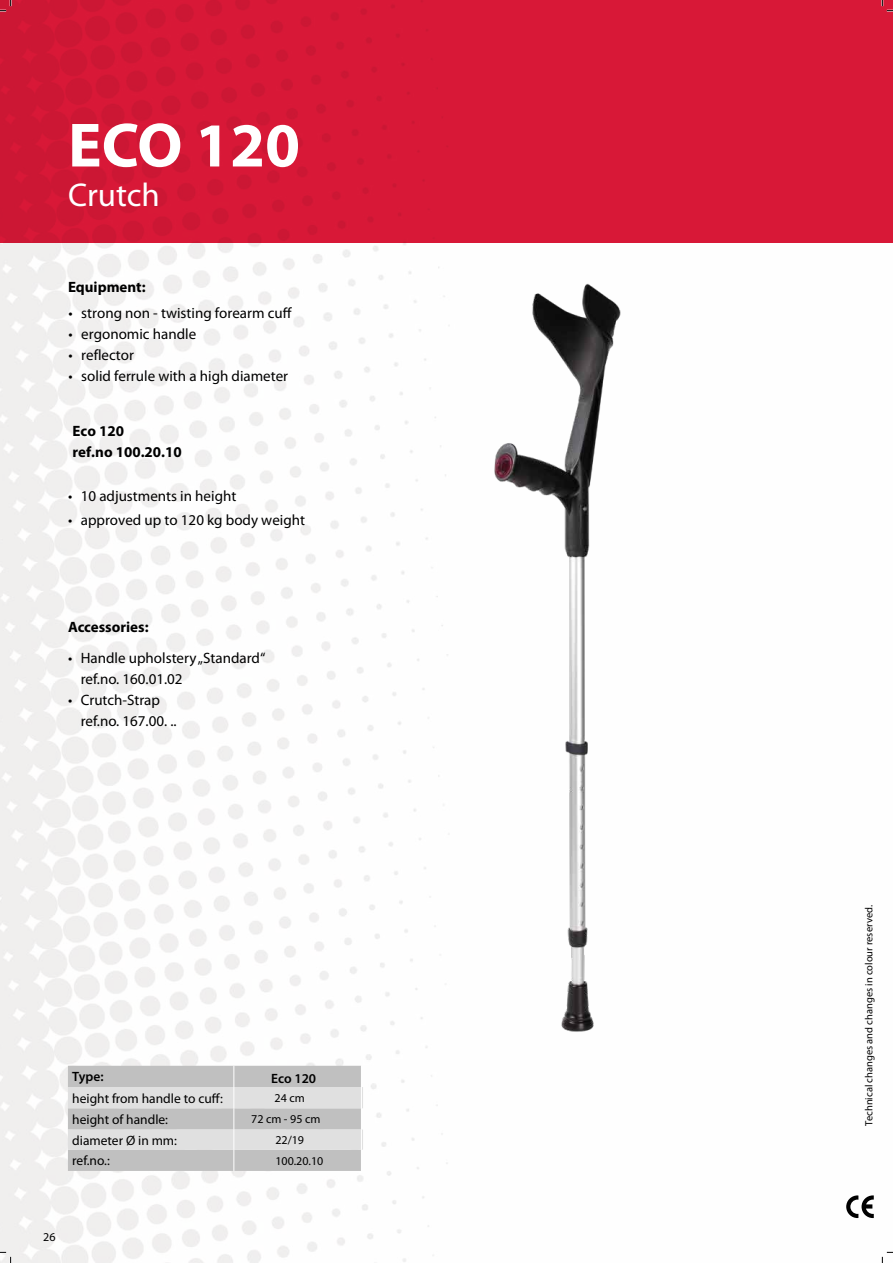
<style>
.page{position:relative;width:893px;height:1263px;background:#fff}
.page>*{position:absolute;margin:0;border:0;box-sizing:border-box;transform-origin:0 0}
.t1{font:700 63px "Myriad Pro";color:#fff}
.t2{font:33px "Myriad Pro";color:#fff}
.t3{font:15px/21px "Myriad Pro";color:#000}
.t4{font:700 15px/21px "Myriad Pro";color:#000}
.t5{font:13.5px "Myriad Pro";color:#000}
.t6{font:600 13.5px "Myriad Pro";color:#000}
.t7{font:12px "Myriad Pro";color:#000}
.t8{font:10.5px "Myriad Pro";color:#000}
</style>
<div class="page">
<img style="left:0;top:0;width:893px;height:1263px">
<svg style="left:846px;top:1195px;width:28px;height:23px"></svg>
<img style="left:469px;top:269px;width:214px;height:773px">
<svg style="left:68px;top:1066px;width:295px;height:105px;background:#cdcdcd"></svg>
<svg style="left:489px;top:1108px;width:1px;height:105px"></svg>
<svg style="left:0;top:0;width:12px;height:12px"></svg>
<svg style="left:0;top:1251px;width:12px;height:12px"></svg>
<svg style="left:881px;top:0;width:12px;height:12px"></svg>
<svg style="left:881px;top:1251px;width:12px;height:12px"></svg>
<h1 class="t1" style="left:68px;top:104px;width:234px">ECO 120</h1>
<h2 class="t2" style="left:68px;top:175px;width:93px">Crutch</h2>
<p class="t4" style="left:68px;top:276px;width:79px">Equipment:</p>
<p class="t3" style="left:69px;top:302px;width:225px">• strong non - twisting forearm cuff</p>
<p class="t3" style="left:69px;top:323px;width:129px">• ergonomic handle</p>
<p class="t3" style="left:69px;top:344px;width:67px">• reflector</p>
<p class="t3" style="left:69px;top:365px;width:221px">• solid ferrule with a high diameter</p>
<p class="t4" style="left:73px;top:420px;width:111px">Eco 120<br>ref.no 100.20.10</p>
<p class="t3" style="left:68px;top:486px;width:170px">• 10 adjustments in height</p>
<p class="t3" style="left:68px;top:509px;width:238px">• approved up to 120 kg body weight</p>
<p class="t4" style="left:68px;top:616px;width:82px">Accessories:</p>
<p class="t3" style="left:81px;top:647px;width:186px;text-indent:-13px">• Handle upholstery „Standard“ ref.no. 160.01.02</p>
<p class="t3" style="left:81px;top:689px;width:97px;text-indent:-13px">• Crutch-Strap ref.no. 167.00. ..</p>
<p class="t6" style="left:72px;top:1068px;width:33px">Type:</p>
<p class="t6" style="left:271px;top:1070px;width:46px">Eco 120</p>
<p class="t5" style="left:72px;top:1090px;width:152px">height from handle to cuff:</p>
<p class="t7" style="left:275px;top:1091px;width:32px">24 cm</p>
<p class="t5" style="left:72px;top:1111px;width:97px">height of handle:</p>
<p class="t7" style="left:251px;top:1112px;width:71px">72 cm - 95 cm</p>
<p class="t5" style="left:72px;top:1132px;width:106px">diameter Ø in mm:</p>
<p class="t7" style="left:275px;top:1133px;width:30px">22/19</p>
<p class="t5" style="left:72px;top:1152px;width:39px">ref.no.:</p>
<p class="t7" style="left:275px;top:1153px;width:50px">100.20.10</p>
<p class="t7" style="left:43px;top:1229px;width:14px">26</p>
<p class="t8" style="left:862px;top:1126px;width:222px;rotate:-90deg">Technical changes and changes in colour reserved.</p>
</div>
